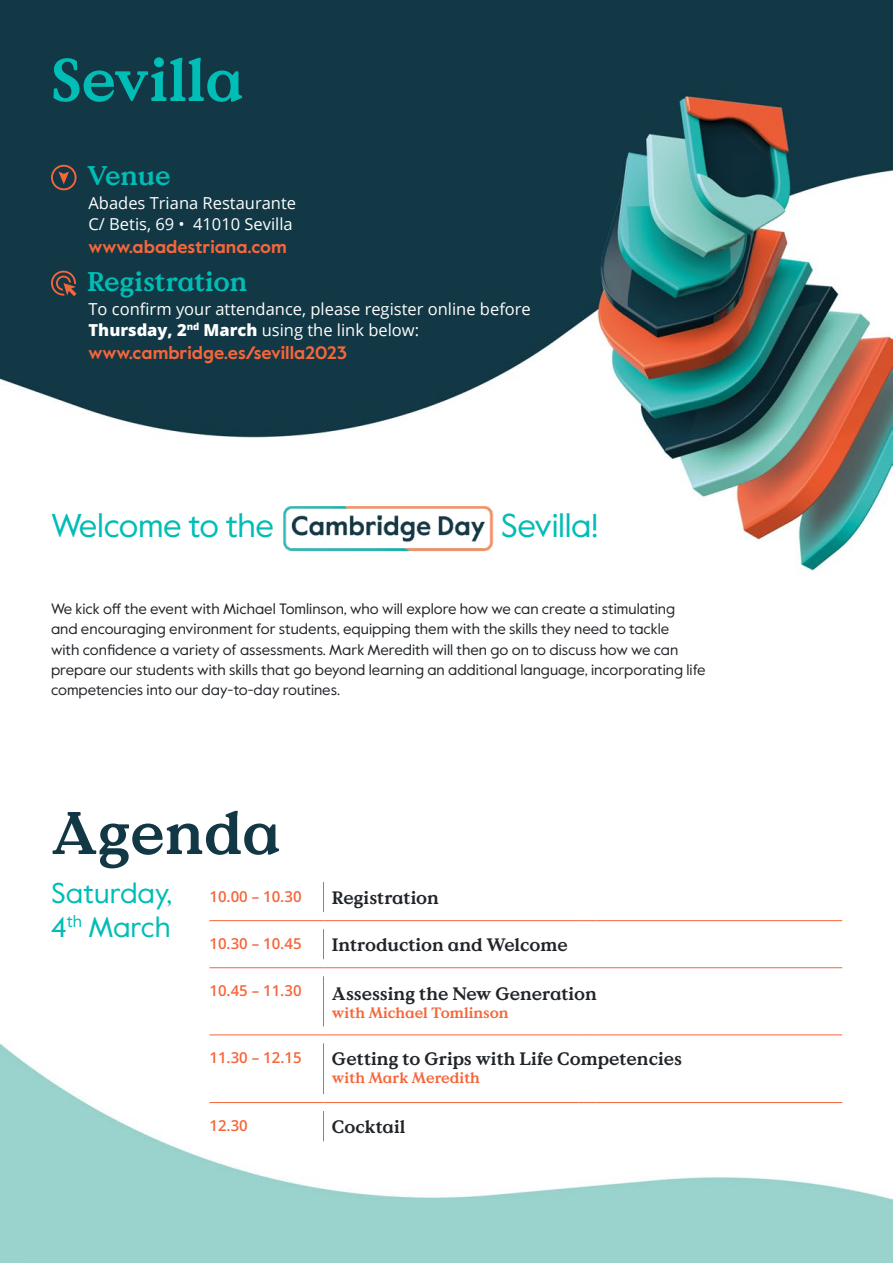
<style>
.page{position:relative;width:893px;height:1263px;background:#fff}
.page>*{position:absolute;margin:0;border:0;box-sizing:border-box;transform-origin:0 0}
.t1{font:700 60px "Value Serif Pro";color:#00bdb5}
.t2{font:700 60px "Value Serif Pro";color:#123845}
.t3{font:33px "Value Sans Pro";letter-spacing:-.01em;color:#00bdb5}
.t4{font:28.5px/34.2px "Value Sans Pro";color:#00bdb5}
.t5{font:700 27px "Value Serif Pro";color:#00bdb5}
.t6{font:700 18px "Value Serif Pro";color:#212529}
.t7{font:700 18px "Value Sans Pro";color:#f5663b}
.t8{font:16.5px/20.2px "Open Sans";color:#fff}
.t9{font:15px/20.2px "Value Sans Pro";color:#212529}
.t10{font:600 15px "Open Sans";color:#f5663b}
.t11{font:700 15px "Value Serif Pro";color:#f5663b}
.s1{font-weight:800}
</style>
<div class="page">
<img style="left:0;top:0;width:893px;height:1263px">
<img style="left:281px;top:498px;width:213px;height:60px">
<svg style="left:51px;top:165px;width:26px;height:25px"></svg>
<svg style="left:51px;top:271px;width:26px;height:25px"></svg>
<hr style="left:209px;top:920px;width:106px;height:1px;background:#f5663b">
<svg style="left:315px;top:920px;width:17px;height:1px"></svg>
<hr style="left:332px;top:920px;width:247px;height:1px;background:#f5663b">
<svg style="left:579px;top:920px;width:17px;height:1px"></svg>
<hr style="left:596px;top:920px;width:246px;height:1px;background:#f5663b">
<hr style="left:209px;top:967px;width:106px;height:1px;background:#f5663b">
<svg style="left:315px;top:967px;width:17px;height:1px"></svg>
<hr style="left:332px;top:967px;width:247px;height:1px;background:#f5663b">
<svg style="left:579px;top:967px;width:17px;height:1px"></svg>
<hr style="left:596px;top:967px;width:246px;height:1px;background:#f5663b">
<hr style="left:209px;top:1034px;width:106px;height:1px;background:#f5663b">
<svg style="left:315px;top:1034px;width:17px;height:1px"></svg>
<hr style="left:332px;top:1034px;width:247px;height:1px;background:#f5663b">
<svg style="left:579px;top:1034px;width:17px;height:1px"></svg>
<hr style="left:596px;top:1034px;width:246px;height:1px;background:#f5663b">
<hr style="left:209px;top:1102px;width:106px;height:1px;background:#f5663b">
<svg style="left:315px;top:1102px;width:17px;height:1px"></svg>
<hr style="left:332px;top:1102px;width:247px;height:1px;background:#f5663b">
<svg style="left:579px;top:1102px;width:17px;height:1px"></svg>
<hr style="left:596px;top:1102px;width:246px;height:1px;background:#f5663b">
<hr style="left:323px;top:882px;width:1px;height:30px;background:#00bdb5">
<hr style="left:323px;top:929px;width:1px;height:30px;background:#00bdb5">
<hr style="left:323px;top:976px;width:1px;height:50px;background:#00bdb5">
<hr style="left:323px;top:1043px;width:1px;height:51px;background:#00bdb5">
<hr style="left:323px;top:1111px;width:1px;height:30px;background:#00bdb5">
<h1 class="t1" style="left:51px;top:44px;width:194px">Sevilla</h1>
<h3 class="t5" style="left:87px;top:159px;width:85px">Venue</h3>
<p class="t8" style="left:89px;top:193px;width:209px">Abades Triana Restaurante<br>C/ Betis, 69 • 41010 Sevilla</p>
<p class="t7" style="left:89px;top:236px;width:200px">www.abadestriana.com</p>
<h3 class="t5" style="left:87px;top:265px;width:162px">Registration</h3>
<p class="t8" style="left:89px;top:299px;width:444px">To confirm your attendance, please register online before<br><span class="s1">Thursday, 2</span><sup>nd</sup> <span class="s1">March</span> using the link below:</p>
<p class="t7" style="left:89px;top:342px;width:260px">www.cambridge.es/sevilla2023</p>
<h2 class="t3" style="left:51px;top:506px;width:225px">Welcome to the</h2>
<h2 class="t3" style="left:501px;top:506px;width:99px">Sevilla!</h2>
<p class="t9" style="left:51px;top:599px;width:656px">We kick off the event with Michael Tomlinson, who will explore how we can create a stimulating<br>and encouraging environment for students, equipping them with the skills they need to tackle<br>with confidence a variety of assessments. Mark Meredith will then go on to discuss how we can prepare our students with skills that go beyond learning an additional language, incorporating life competencies into our day-to-day routines.</p>
<h1 class="t2" style="left:51px;top:797px;width:231px">Agenda</h1>
<h3 class="t4" style="left:51px;top:876px;width:123px">Saturday,<br>4<sup>th</sup> March</h3>
<p class="t10" style="left:209px;top:886px;width:94px">10.00 – 10.30</p>
<p class="t6" style="left:332px;top:886px;width:108px">Registration</p>
<p class="t10" style="left:209px;top:933px;width:94px">10.30 – 10.45</p>
<p class="t6" style="left:332px;top:933px;width:237px">Introduction and Welcome</p>
<p class="t10" style="left:209px;top:980px;width:94px">10.45 – 11.30</p>
<p class="t6" style="left:332px;top:983px;width:266px">Assessing the New Generation</p>
<p class="t11" style="left:332px;top:1003px;width:178px">with Michael Tomlinson</p>
<p class="t10" style="left:209px;top:1048px;width:94px">11.30 – 12.15</p>
<p class="t6" style="left:332px;top:1048px;width:351px">Getting to Grips with Life Competencies</p>
<p class="t11" style="left:332px;top:1069px;width:149px">with Mark Meredith</p>
<p class="t10" style="left:209px;top:1115px;width:40px">12.30</p>
<p class="t6" style="left:332px;top:1115px;width:75px">Cocktail</p>
</div>
